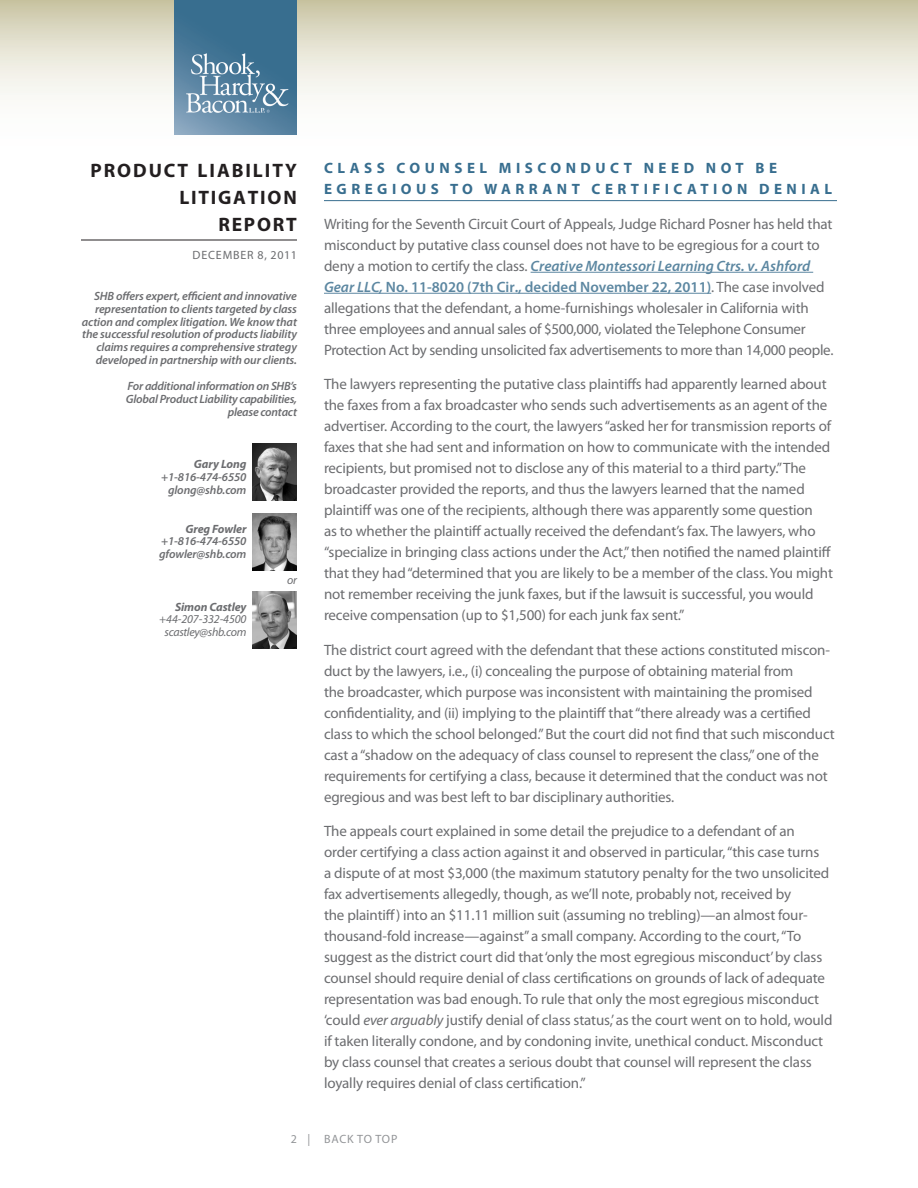
<style>
.page{position:relative;width:918px;height:1188px;background:#fff}
.page>*{position:absolute;margin:0;border:0;box-sizing:border-box;transform-origin:0 0}
.t1{font:700 19.5px/27px "Myriad Pro";letter-spacing:.095em;color:#231f20;text-align:right}
.Body{font:15px/21px "Myriad Pro";letter-spacing:-.01em;color:#6c6d70}
.Head{font:700 15px/21px "Myriad Pro";letter-spacing:.3em;color:#386e8f}
.t2{font:italic 600 12px/12.8px "Myriad Pro";letter-spacing:-.01em;color:#6c6d70;text-align:right}
.t3{font:italic 12px/12.8px "Myriad Pro";letter-spacing:-.025em;color:#6c6d70;text-align:right}
.t4{font:12px "Myriad Pro";letter-spacing:.07em;color:#6c6d70}
.Body-2{font:12px "Myriad Pro";letter-spacing:.06em;color:#939598}
.s1{font-weight:700}
.s2{font-weight:600;font-style:italic;color:#5c87a1}
.s3{font-weight:600;color:#5c87a1}
.s4{font-style:italic}
</style>
<div class="page">
<svg style="left:0;top:0;width:918px;height:135px"></svg>
<hr style="left:81px;top:240px;width:216px;height:1px;background:#231f20">
<img style="left:175px;top:0;width:122px;height:135px">
<hr style="left:324px;top:200px;width:513px;height:1px;background:#386e8f">
<hr style="left:531px;top:272px;width:282px;height:1px;background:#5c87a1">
<hr style="left:324px;top:293px;width:387px;height:1px;background:#5c87a1">
<img style="left:253px;top:513px;width:44px;height:58px">
<img style="left:253px;top:592px;width:44px;height:57px">
<img style="left:253px;top:443px;width:44px;height:58px">
<p class="t1" style="left:90px;top:156px;width:208px">PRODUCT LIABILITY<br>LITIGATION<br>REPORT</p>
<p class="t4" style="left:193px;top:248px;width:106px">DECEMBER 8, 2011</p>
<p class="t2" style="left:82px;top:289px;width:217px">SHB offers expert, efficient and innovative representation to clients targeted by class action and complex litigation. We know that the successful resolution of products liability claims requires a comprehensive strategy developed in partnership with our clients.</p>
<p class="t2" style="left:126px;top:379px;width:173px">For additional information on SHB’s<br>Global Product Liability capabilities, please contact</p>
<p class="t2" style="left:161px;top:457px;width:87px"><span class="s1">Gary Long </span>+1-816-474-6550 glong@shb.com</p>
<p class="t2" style="left:159px;top:522px;width:89px;text-align:justify;text-indent:26px"><span class="s1">Greg Fowler </span>+1-816-474-6550 gfowler@shb.com</p>
<p class="t3" style="left:159px;top:600px;width:89px"><span class="s1">Simon Castley </span>+44-207-332-4500 scastley@shb.com</p>
<p class="t3" style="left:287px;top:574px;width:11px">or</p>
<p class="Head" style="left:324px;top:157px;width:510px">CLASS COUNSEL MISCONDUCT NEED NOT BE<br>EGREGIOUS TO WARRANT CERTIFICATION DENIAL</p>
<p class="Body" style="left:324px;top:213px;width:511px">Writing for the Seventh Circuit Court of Appeals, Judge Richard Posner has held that misconduct by putative class counsel does not have to be egregious for a court to deny a motion to certify the class. <span class="s2">Creative Montessori Learning Ctrs. v. Ashford Gear LLC,</span> <span class="s3">No. 11-8020 (7th Cir., decided November 22, 2011)</span>. The case involved allegations that the defendant, a home-furnishings wholesaler in California with three employees and annual sales of $500,000, violated the Telephone Consumer Protection Act by sending unsolicited fax advertisements to more than 14,000 people.</p>
<p class="Body" style="left:324px;top:373px;width:511px">The lawyers representing the putative class plaintiffs had apparently learned about the faxes from a fax broadcaster who sends such advertisements as an agent of the advertiser. According to the court, the lawyers “asked her for transmission reports of faxes that she had sent and information on how to communicate with the intended recipients, but promised not to disclose any of this material to a third party.” The broadcaster provided the reports, and thus the lawyers learned that the named plaintiff was one of the recipients, although there was apparently some question<br>as to whether the plaintiff actually received the defendant’s fax. The lawyers, who “specialize in bringing class actions under the Act,” then notified the named plaintiff that they had “determined that you are likely to be a member of the class. You might not remember receiving the junk faxes, but if the lawsuit is successful, you would receive compensation (up to $1,500) for each junk fax sent.”</p>
<p class="Body" style="left:324px;top:639px;width:512px">The district court agreed with the defendant that these actions constituted miscon&shy;duct by the lawyers, i.e., (i) concealing the purpose of obtaining material from<br>the broadcaster, which purpose was inconsistent with maintaining the promised confidentiality, and (ii) implying to the plaintiff that “there already was a certified class to which the school belonged.” But the court did not find that such misconduct cast a “shadow on the adequacy of class counsel to represent the class,” one of the requirements for certifying a class, because it determined that the conduct was not egregious and was best left to bar disciplinary authorities.</p>
<p class="Body" style="left:324px;top:820px;width:510px">The appeals court explained in some detail the prejudice to a defendant of an<br>order certifying a class action against it and observed in particular, “this case turns<br>a dispute of at most $3,000 (the maximum statutory penalty for the two unsolicited fax advertisements allegedly, though, as we’ll note, probably not, received by<br>the plaintiff) into an $11.11 million suit (assuming no trebling)—an almost four&shy;thousand-fold increase—against” a small company. According to the court, “To suggest as the district court did that ‘only the most egregious misconduct’ by class counsel should require denial of class certifications on grounds of lack of adequate representation was bad enough. To rule that only the most egregious misconduct ‘could <span class="s4">ever arguably</span> justify denial of class status,’ as the court went on to hold, would if taken literally condone, and by condoning invite, unethical conduct. Misconduct by class counsel that creates a serious doubt that counsel will represent the class loyally requires denial of class certification.”</p>
<p class="Body-2" style="left:291px;top:1132px;width:21px">2 |</p>
<p class="Body-2" style="left:324px;top:1132px;width:75px">BACK TO TOP</p>
</div>
